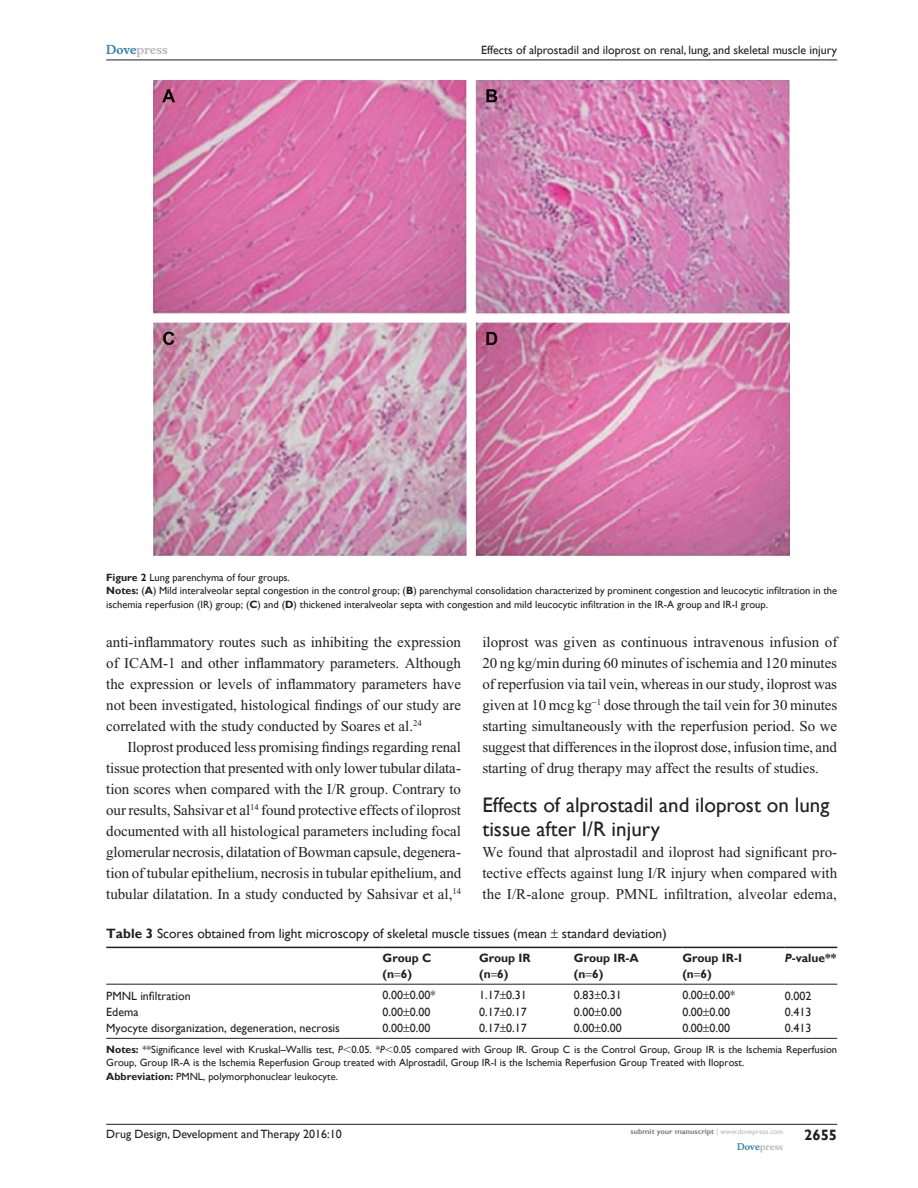
<style>
.page{position:relative;width:918px;height:1188px;background:#fff}
.page>*{position:absolute;margin:0;border:0;box-sizing:border-box;transform-origin:0 0}
.H2-2li{font:21px/24px "Gill Sans";color:#231f20}
.Tx{font:15px/21px "Times New Roman";letter-spacing:-.005em;color:#231f20;text-align:justify}
.TxF{font:15px/21px "Times New Roman";color:#231f20;text-align:justify}
.t1{font:700 15px "Gill Sans";color:#231f20}
.TN_TT{font:13.5px "Gill Sans";color:#231f20}
.TB{font:12px "Gill Sans";color:#231f20}
.TCH{font:700 12px "Gill Sans";color:#231f20}
.t2{font:700 12px "Musee";color:#b8b9bc}
.TSNRI{font:10.5px/13.5px "Gill Sans";color:#231f20}
.FigSNRI{font:10.5px/13.5px "Gill Sans";color:#231f20}
.FigC{font:10.5px "Gill Sans";color:#231f20}
.t3{font:700 9px "Musee";color:#b8b9bc}
.t4{font:700 7.5px "Gill Sans";color:#808285}
.s1{color:#3485ae}
.s2{font-weight:700}
.s3{font-style:italic}
.s4{font-family:"Mathematical Pi One"}
.s5{font-weight:400;color:#b8b9bc}
</style>
<div class="page">
<hr style="left:106px;top:1124px;width:731px;height:1px;background:#231f20">
<hr style="left:106px;top:60px;width:731px;height:1px;background:#231f20">
<img style="left:154px;top:81px;width:636px;height:474px">
<hr style="left:106px;top:947px;width:277px;height:1px;background:#231f20">
<hr style="left:383px;top:947px;width:96px;height:1px;background:#231f20">
<hr style="left:479px;top:947px;width:95px;height:1px;background:#231f20">
<hr style="left:574px;top:947px;width:108px;height:1px;background:#231f20">
<hr style="left:682px;top:947px;width:103px;height:1px;background:#231f20">
<hr style="left:785px;top:947px;width:52px;height:1px;background:#231f20">
<hr style="left:106px;top:984px;width:277px;height:1px;background:#231f20">
<hr style="left:383px;top:984px;width:96px;height:1px;background:#231f20">
<hr style="left:479px;top:984px;width:95px;height:1px;background:#231f20">
<hr style="left:574px;top:984px;width:108px;height:1px;background:#231f20">
<hr style="left:682px;top:984px;width:103px;height:1px;background:#231f20">
<hr style="left:785px;top:984px;width:52px;height:1px;background:#231f20">
<hr style="left:106px;top:1038px;width:277px;height:1px;background:#231f20">
<hr style="left:383px;top:1038px;width:96px;height:1px;background:#231f20">
<hr style="left:479px;top:1038px;width:95px;height:1px;background:#231f20">
<hr style="left:574px;top:1038px;width:108px;height:1px;background:#231f20">
<hr style="left:682px;top:1038px;width:103px;height:1px;background:#231f20">
<hr style="left:785px;top:1038px;width:52px;height:1px;background:#231f20">
<p class="t2" style="left:106px;top:43px;width:63px"><span class="s1">Dove</span>press</p>
<p class="TB" style="left:481px;top:43px;width:357px">Effects of alprostadil and iloprost on renal, lung, and skeletal muscle injury</p>
<p class="FigC" style="left:106px;top:571px;width:185px"><span class="s2">Figure 2</span> Lung parenchyma of four groups.</p>
<p class="FigSNRI" style="left:106px;top:584px;width:732px"><span class="s2">Notes:</span> (<span class="s2">A</span>) Mild interalveolar septal congestion in the control group; (<span class="s2">B</span>) parenchymal consolidation characterized by prominent congestion and leucocytic infiltration in the ischemia reperfusion (IR) group; (<span class="s2">C</span>) and (<span class="s2">D</span>) thickened interalveolar septa with congestion and mild leucocytic infiltration in the IR-A group and IR-I group.</p>
<p class="TxF" style="left:106px;top:631px;width:356px">anti-inflammatory routes such as inhibiting the expression of ICAM-1 and other inflammatory parameters. Although the expression or levels of inflammatory parameters have not been investigated, histological findings of our study are correlated with the study conducted by Soares et al.<sup>24</sup></p>
<p class="Tx" style="left:106px;top:736px;width:357px;text-indent:21px">Iloprost produced less promising findings regarding renal tissue protection that presented with only lower tubular dilata&shy;tion scores when compared with the I/R group. Contrary to our results, Sahsivar et al<sup>14</sup> found protective effects of iloprost documented with all histological parameters including focal glomerular necrosis, dilatation of Bowman capsule, degenera&shy;tion of tubular epithelium, necrosis in tubular epithelium, and tubular dilatation. In a study conducted by Sahsivar et al,<sup>14</sup></p>
<p class="Tx" style="left:482px;top:631px;width:357px">iloprost was given as continuous intravenous infusion of 20 ng kg/min during 60 minutes of ischemia and 120 minutes of reperfusion via tail vein, whereas in our study, iloprost was given at 10 mcg kg <sup>1</sup> dose through the tail vein for 30 minutes starting simultaneously with the reperfusion period. So we suggest that differences in the iloprost dose, infusion time, and starting of drug therapy may affect the results of studies.</p>
<p class="H2-2li" style="left:482px;top:793px;width:348px">Effects of alprostadil and iloprost on lung tissue after I/R injury</p>
<p class="TxF" style="left:482px;top:841px;width:356px">We found that alprostadil and iloprost had significant pro&shy;tective effects against lung I/R injury when compared with the I/R-alone group. PMNL infiltration, alveolar edema,</p>
<p class="TN_TT" style="left:106px;top:926px;width:562px"><span class="s2">Table 3</span> Scores obtained from light microscopy of skeletal muscle tissues (mean standard deviation)</p>
<p class="TCH" style="left:383px;top:950px;width:50px">Group C</p>
<p class="TCH" style="left:383px;top:967px;width:31px">(n 6)</p>
<p class="TCH" style="left:479px;top:950px;width:53px">Group IR</p>
<p class="TCH" style="left:479px;top:967px;width:31px">(n 6)</p>
<p class="TCH" style="left:574px;top:950px;width:67px">Group IR-A</p>
<p class="TCH" style="left:574px;top:967px;width:31px">(n 6)</p>
<p class="TCH" style="left:682px;top:950px;width:61px">Group IR-I</p>
<p class="TCH" style="left:682px;top:967px;width:31px">(n 6)</p>
<p class="TCH" style="left:785px;top:950px;width:53px"><span class="s3">P</span>-value**</p>
<p class="TB" style="left:106px;top:989px;width:86px">PMNL infiltration</p>
<p class="TB" style="left:383px;top:988px;width:54px">0.00 0.00*</p>
<p class="TB" style="left:479px;top:988px;width:49px">1.17 0.31</p>
<p class="TB" style="left:574px;top:988px;width:49px">0.83 0.31</p>
<p class="TB" style="left:682px;top:988px;width:54px">0.00 0.00*</p>
<p class="TB" style="left:785px;top:989px;width:28px">0.002</p>
<p class="TB" style="left:106px;top:1005px;width:34px">Edema</p>
<p class="TB" style="left:383px;top:1005px;width:49px">0.00 0.00</p>
<p class="TB" style="left:479px;top:1005px;width:49px">0.17 0.17</p>
<p class="TB" style="left:574px;top:1005px;width:49px">0.00 0.00</p>
<p class="TB" style="left:682px;top:1005px;width:49px">0.00 0.00</p>
<p class="TB" style="left:785px;top:1005px;width:28px">0.413</p>
<p class="TB" style="left:106px;top:1021px;width:235px">Myocyte disorganization, degeneration, necrosis</p>
<p class="TB" style="left:383px;top:1021px;width:49px">0.00 0.00</p>
<p class="TB" style="left:479px;top:1021px;width:49px">0.17 0.17</p>
<p class="TB" style="left:574px;top:1021px;width:49px">0.00 0.00</p>
<p class="TB" style="left:682px;top:1021px;width:49px">0.00 0.00</p>
<p class="TB" style="left:785px;top:1021px;width:28px">0.413</p>
<p class="TSNRI" style="left:106px;top:1042px;width:732px"><span class="s2">Notes:</span> **Significance level with Kruskal–Wallis test, <span class="s3">P</span><span class="s4">,</span>0.05. *<span class="s3">P</span><span class="s4">,</span>0.05 compared with Group IR. Group C is the Control Group, Group IR is the Ischemia Reperfusion<br>Group, Group IR-A is the Ischemia Reperfusion Group treated with Alprostadil, Group IR-I is the Ischemia Reperfusion Group Treated with Iloprost.</p>
<p class="TSNRI" style="left:106px;top:1069px;width:233px"><span class="s2">Abbreviation:</span> PMNL, polymorphonuclear leukocyte.</p>
<p class="TB" style="left:106px;top:1127px;width:237px">Drug Design, Development and Therapy 2016:10</p>
<p class="t4" style="left:631px;top:1127px;width:154px">submit your manuscript <span class="s5">| www.dovepress.com</span></p>
<p class="t3" style="left:737px;top:1141px;width:48px"><span class="s1">Dove</span>press</p>
<p class="t1" style="left:804px;top:1126px;width:35px">2655</p>
</div>
